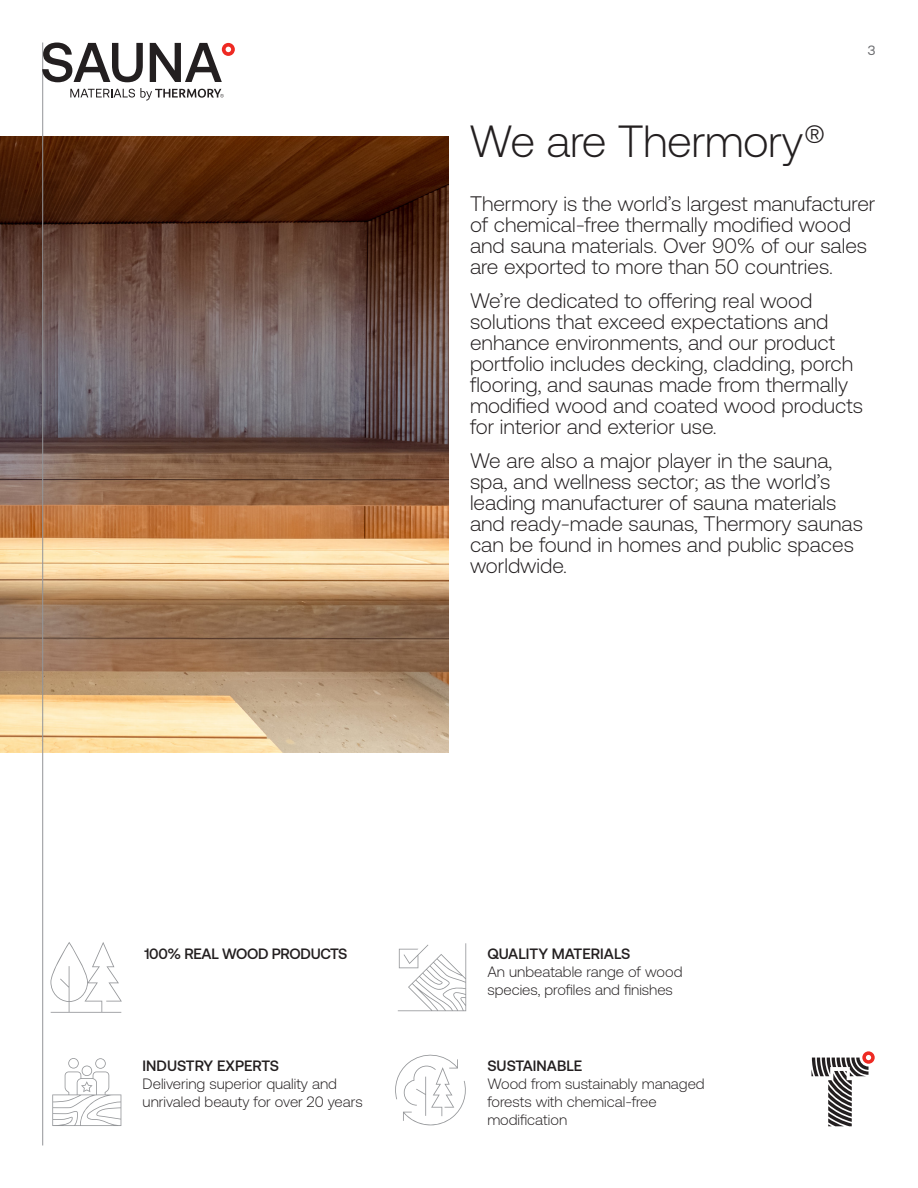
<style>
.page{position:relative;width:918px;height:1188px;background:#fff}
.page>*{position:absolute;margin:0;border:0;box-sizing:border-box;transform-origin:0 0}
.Suur_pealkiri_30_30{font:300 45px "Aeonik";letter-spacing:-.01em;color:#231f20}
.Lead_14_14{font:300 21px/21px "Aeonik";color:#231f20}
.Body{font:300 15px/18px "Aeonik";color:#231f20}
.Body-2{font:500 15px "Aeonik";color:#231f20}
.Body-3{font:500 15px "Aeonik";letter-spacing:-.02em;color:#231f20}
.Body_10_12{font:13.5px "Aeonik";color:#6c6d70}
</style>
<div class="page">
<svg style="left:395px;top:1054px;width:71px;height:72px"></svg>
<svg style="left:50px;top:942px;width:72px;height:71px"></svg>
<svg style="left:398px;top:943px;width:68px;height:68px"></svg>
<svg style="left:52px;top:1058px;width:69px;height:68px"></svg>
<svg style="left:811px;top:1051px;width:64px;height:75px"></svg>
<img style="left:0;top:137px;width:448px;height:615px">
<hr style="left:42px;top:43px;width:1px;height:1102px;background:#939598">
<svg style="left:42px;top:43px;width:101px;height:39px"></svg>
<svg style="left:150px;top:43px;width:85px;height:39px"></svg>
<svg style="left:70px;top:88px;width:154px;height:13px"></svg>
<p class="Body_10_12" style="left:868px;top:43px;width:9px">3</p>
<p class="Suur_pealkiri_30_30" style="left:470px;top:116px;width:358px">We are Thermory®</p>
<p class="Lead_14_14" style="left:470px;top:194px;width:407px">Thermory is the world’s largest manufacturer of chemical-free thermally modified wood and sauna materials. Over 90% of our sales are exported to more than 50 countries.</p>
<p class="Lead_14_14" style="left:470px;top:290px;width:395px">We’re dedicated to offering real wood solutions that exceed expectations and enhance environments, and our product portfolio includes decking, cladding, porch flooring, and saunas made from thermally modified wood and coated wood products for interior and exterior use.</p>
<p class="Lead_14_14" style="left:470px;top:450px;width:394px">We are also a major player in the sauna, spa, and wellness sector; as the world’s leading manufacturer of sauna materials and ready-made saunas, Thermory saunas can be found in homes and public spaces worldwide.</p>
<p class="Body-3" style="left:144px;top:946px;width:204px">100% REAL WOOD PRODUCTS</p>
<p class="Body-2" style="left:143px;top:1057px;width:138px">INDUSTRY EXPERTS</p>
<p class="Body" style="left:143px;top:1075px;width:222px">Delivering superior quality and unrivaled beauty for over 20 years</p>
<p class="Body-2" style="left:487px;top:946px;width:145px">QUALITY MATERIALS</p>
<p class="Body" style="left:487px;top:963px;width:197px">An unbeatable range of wood species, profiles and finishes</p>
<p class="Body-2" style="left:487px;top:1057px;width:97px">SUSTAINABLE</p>
<p class="Body" style="left:487px;top:1075px;width:219px">Wood from sustainably managed forests with chemical-free modification</p>
</div>
